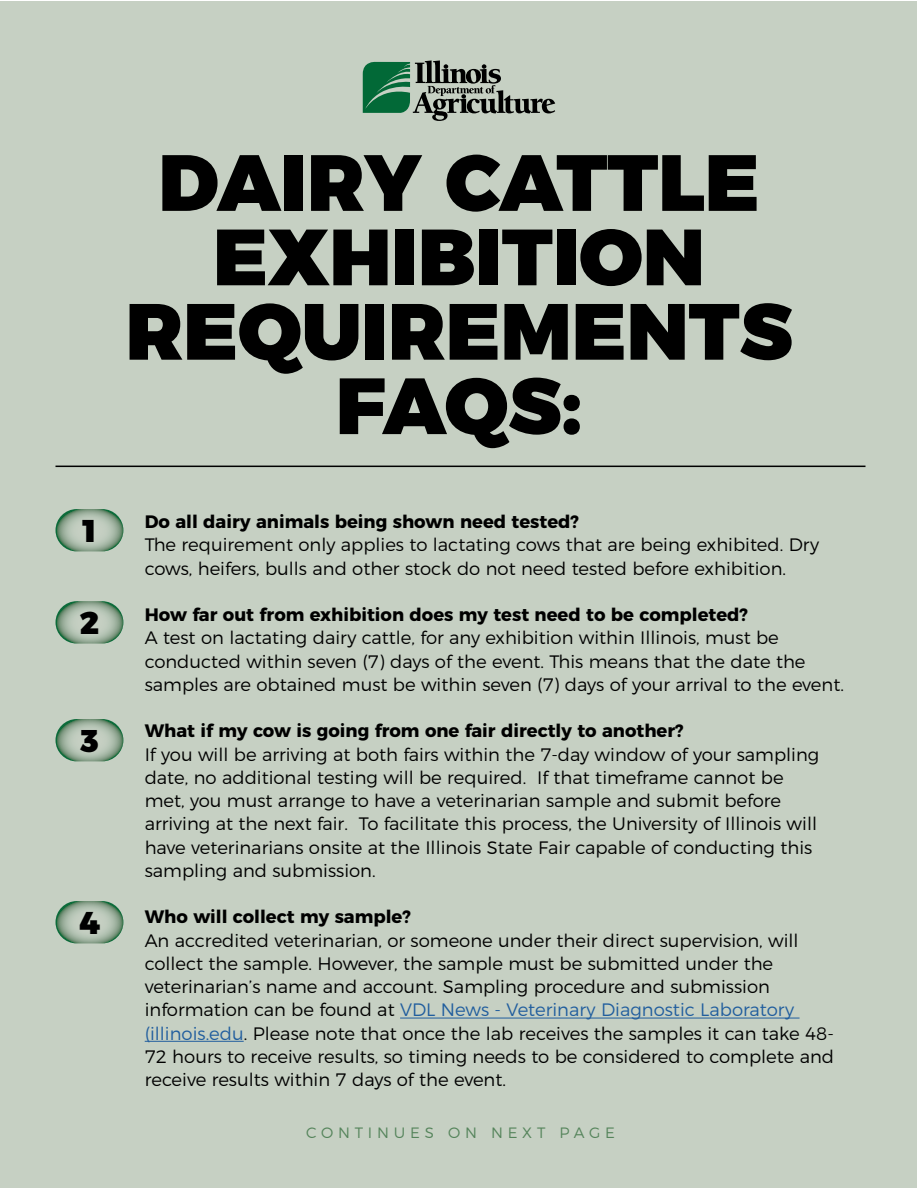
<style>
.page{position:relative;width:918px;height:1188px;background:#fff}
.page>*{position:absolute;margin:0;border:0;box-sizing:border-box;transform-origin:0 0}
.t1{font:900 79.5px/74.4px "Montserrat";color:#000;text-align:center}
.t2{font:900 31.5px "Montserrat";color:#000}
.t3{font:300 18px/23.2px "Montserrat";color:#000}
.t4{font:700 18px "Montserrat";color:#000}
.t5{font:300 15px "Montserrat";letter-spacing:.32em;color:#55845b}
.s1{color:#215e9e}
</style>
<div class="page">
<div style="left:1px;top:1px;width:916px;height:1186px;background:#c6d0c3"></div>
<svg style="left:363px;top:60px;width:192px;height:61px"></svg>
<hr style="left:400px;top:1018px;width:400px;height:1px;background:#215e9e">
<hr style="left:145px;top:1041px;width:99px;height:1px;background:#215e9e">
<svg style="left:56px;top:509px;width:67px;height:42px"></svg>
<svg style="left:56px;top:601px;width:67px;height:43px"></svg>
<svg style="left:56px;top:719px;width:67px;height:42px"></svg>
<svg style="left:56px;top:901px;width:67px;height:42px"></svg>
<hr style="left:56px;top:466px;width:810px;height:1px;background:#000">
<h2 class="t2" style="left:83px;top:504px;width:15px">1</h2>
<h2 class="t2" style="left:80px;top:596px;width:21px">2</h2>
<h2 class="t2" style="left:80px;top:714px;width:20px">3</h2>
<h2 class="t2" style="left:79px;top:896px;width:22px">4</h2>
<h1 class="t1" style="left:126px;top:139px;width:668px">DAIRY CATTLE<br>EXHIBITION<br>REQUIREMENTS<br>FAQS:</h1>
<p class="t4" style="left:145px;top:507px;width:436px">Do all dairy animals being shown need tested?</p>
<p class="t3" style="left:145px;top:532px;width:676px">The requirement only applies to lactating cows that are being exhibited. Dry cows, heifers, bulls and other stock do not need tested before exhibition.</p>
<p class="t4" style="left:145px;top:600px;width:605px">How far out from exhibition does my test need to be completed?</p>
<p class="t3" style="left:145px;top:625px;width:701px">A test on lactating dairy cattle, for any exhibition within Illinois, must be conducted within seven (7) days of the event. This means that the date the samples are obtained must be within seven (7) days of your arrival to the event.</p>
<p class="t4" style="left:145px;top:716px;width:541px">What if my cow is going from one fair directly to another?</p>
<p class="t3" style="left:145px;top:741px;width:676px">If you will be arriving at both fairs within the 7-day window of your sampling date, no additional testing will be required. If that timeframe cannot be met, you must arrange to have a veterinarian sample and submit before arriving at the next fair. To facilitate this process, the University of Illinois will have veterinarians onsite at the Illinois State Fair capable of conducting this sampling and submission.</p>
<p class="t4" style="left:145px;top:902px;width:268px">Who will collect my sample?</p>
<p class="t3" style="left:145px;top:927px;width:691px">An accredited veterinarian, or someone under their direct supervision, will collect the sample. However, the sample must be submitted under the veterinarian’s name and account. Sampling procedure and submission information can be found at <span class="s1">VDL News - Veterinary Diagnostic Laboratory (illinois.edu</span>. Please note that once the lab receives the samples it can take 48- 72 hours to receive results, so timing needs to be considered to complete and receive results within 7 days of the event.</p>
<p class="t5" style="left:306px;top:1121px;width:310px">CONTINUES ON NEXT PAGE</p>
</div>
